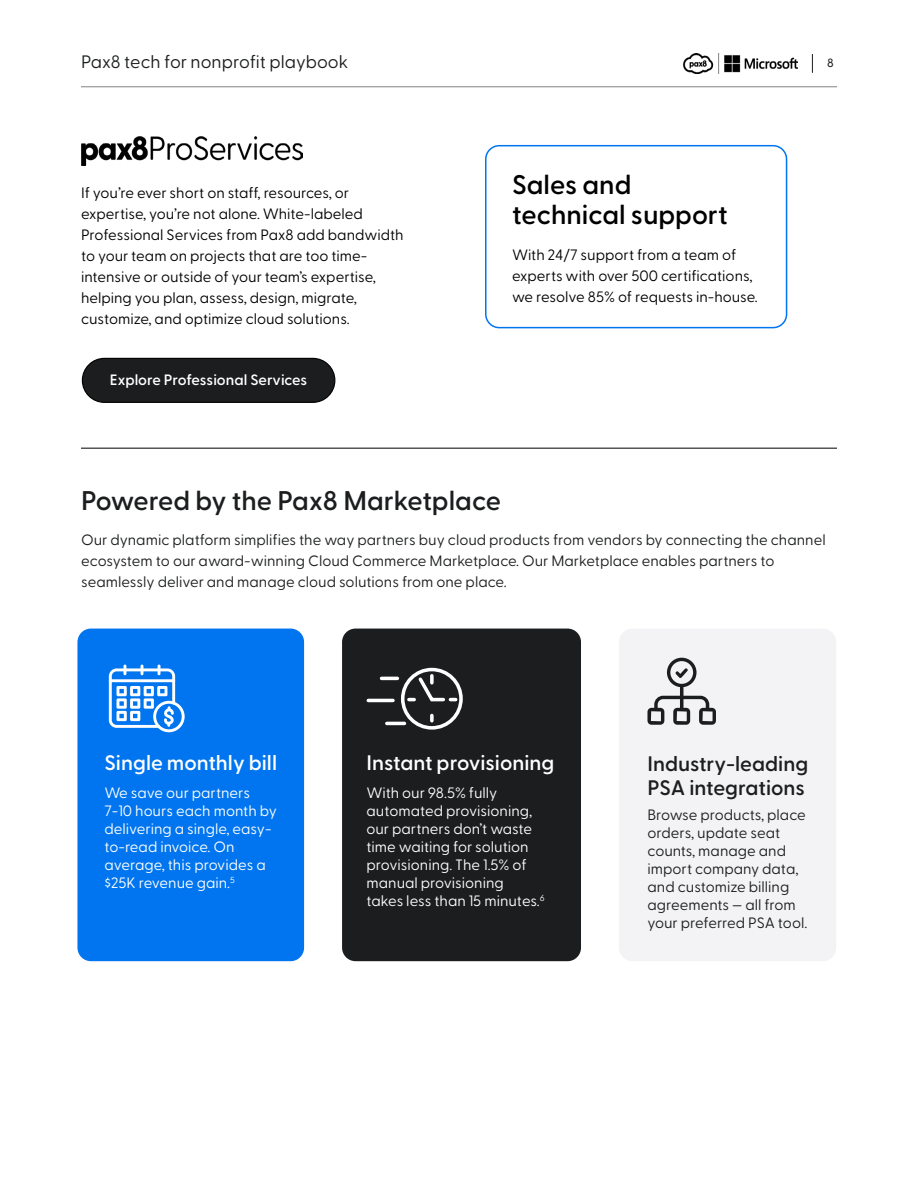
<style>
.page{position:relative;width:918px;height:1188px;background:#fff}
.page>*{position:absolute;margin:0;border:0;box-sizing:border-box;transform-origin:0 0}
.t1{font:600 27px "Greycliff CF";color:#1b1d1e}
.t2{font:600 27px/30px "Greycliff CF";color:#000}
.t3{font:600 21px "Greycliff CF";color:#fff}
.t4{font:600 21px/24px "Greycliff CF";color:#1b1d1e}
.t5{font:18px "Greycliff CF";color:#1b1d1e}
.t6{font:15px/18px "Greycliff CF";color:#1b1d1e}
.t7{font:15px/21px "Greycliff CF";color:#000}
.t8{font:15px/18px "Greycliff CF";color:#fff}
.t9{font:600 15px "Greycliff CF";color:#fff}
.t10{font:500 12px "Greycliff CF";color:#1b1d1e}
</style>
<div class="page">
<svg style="left:812px;top:54px;width:1px;height:19px"></svg>
<hr style="left:81px;top:86px;width:756px;height:1px;background:#838383">
<img style="left:684px;top:54px;width:114px;height:19px">
<hr style="left:81px;top:448px;width:756px;height:1px;background:#000">
<img style="left:81px;top:137px;width:221px;height:28px">
<div style="left:82px;top:358px;width:253px;height:44px;background:#1b1d1e;border-radius:22px"></div>
<div style="left:82px;top:358px;width:253px;height:45px;border:1px solid #000;border-radius:22px"></div>
<div style="left:619px;top:629px;width:217px;height:332px;background:#f3f3f5;border-radius:14px"></div>
<div style="left:77px;top:629px;width:227px;height:332px;background:#0075ef;border-radius:14px"></div>
<svg style="left:109px;top:665px;width:76px;height:67px"></svg>
<div style="left:342px;top:629px;width:239px;height:332px;background:#1b1d1e;border-radius:14px"></div>
<div style="left:401px;top:668px;width:62px;height:62px;border:4px solid #fff;border-radius:50%"></div>
<hr style="left:382px;top:677px;width:15px;height:3px;background:#fff">
<hr style="left:368px;top:699px;width:25px;height:3px;background:#fff">
<hr style="left:387px;top:722px;width:17px;height:3px;background:#fff">
<svg style="left:409px;top:674px;width:47px;height:28px"></svg>
<svg style="left:430px;top:715px;width:4px;height:6px"></svg>
<svg style="left:647px;top:658px;width:69px;height:67px"></svg>
<div style="left:485px;top:145px;width:302px;height:183px;border:2px solid #0075ef;border-radius:14px"></div>
<p class="t5" style="left:81px;top:52px;width:269px">Pax8 tech for nonprofit playbook</p>
<p class="t10" style="left:827px;top:54px;width:8px">8</p>
<p class="t7" style="left:81px;top:182px;width:324px">If you’re ever short on staff, resources, or expertise, you’re not alone. White-labeled Professional Services from Pax8 add bandwidth to your team on projects that are too time&shy;intensive or outside of your team’s expertise, helping you plan, assess, design, migrate, customize, and optimize cloud solutions.</p>
<p class="t9" style="left:110px;top:371px;width:199px">Explore Professional Services</p>
<h1 class="t2" style="left:512px;top:170px;width:217px">Sales and technical support</h1>
<p class="t7" style="left:512px;top:244px;width:247px">With 24/7 support from a team of experts with over 500 certifications, we resolve 85% of requests in-house.</p>
<h1 class="t1" style="left:81px;top:485px;width:422px">Powered by the Pax8 Marketplace</h1>
<p class="t6" style="left:81px;top:529px;width:746px;line-height:21px">Our dynamic platform simplifies the way partners buy cloud products from vendors by connecting the channel ecosystem to our award-winning Cloud Commerce Marketplace. Our Marketplace enables partners to seamlessly deliver and manage cloud solutions from one place.</p>
<h2 class="t3" style="left:104px;top:750px;width:174px">Single monthly bill</h2>
<p class="t8" style="left:104px;top:783px;width:174px">We save our partners<br>7-10 hours each month by delivering a single, easy&shy;to-read invoice. On average, this provides a $25K revenue gain.<sup>5</sup></p>
<h2 class="t3" style="left:367px;top:750px;width:190px">Instant provisioning</h2>
<p class="t8" style="left:367px;top:783px;width:180px">With our 98.5% fully automated provisioning, our partners don’t waste time waiting for solution provisioning. The 1.5% of manual provisioning<br>takes less than 15 minutes.<sup>6</sup></p>
<h2 class="t4" style="left:647px;top:752px;width:162px">Industry-leading<br>PSA integrations</h2>
<p class="t6" style="left:647px;top:806px;width:161px">Browse products, place orders, update seat counts, manage and import company data, and customize billing agreements — all from your preferred PSA tool.</p>
</div>
